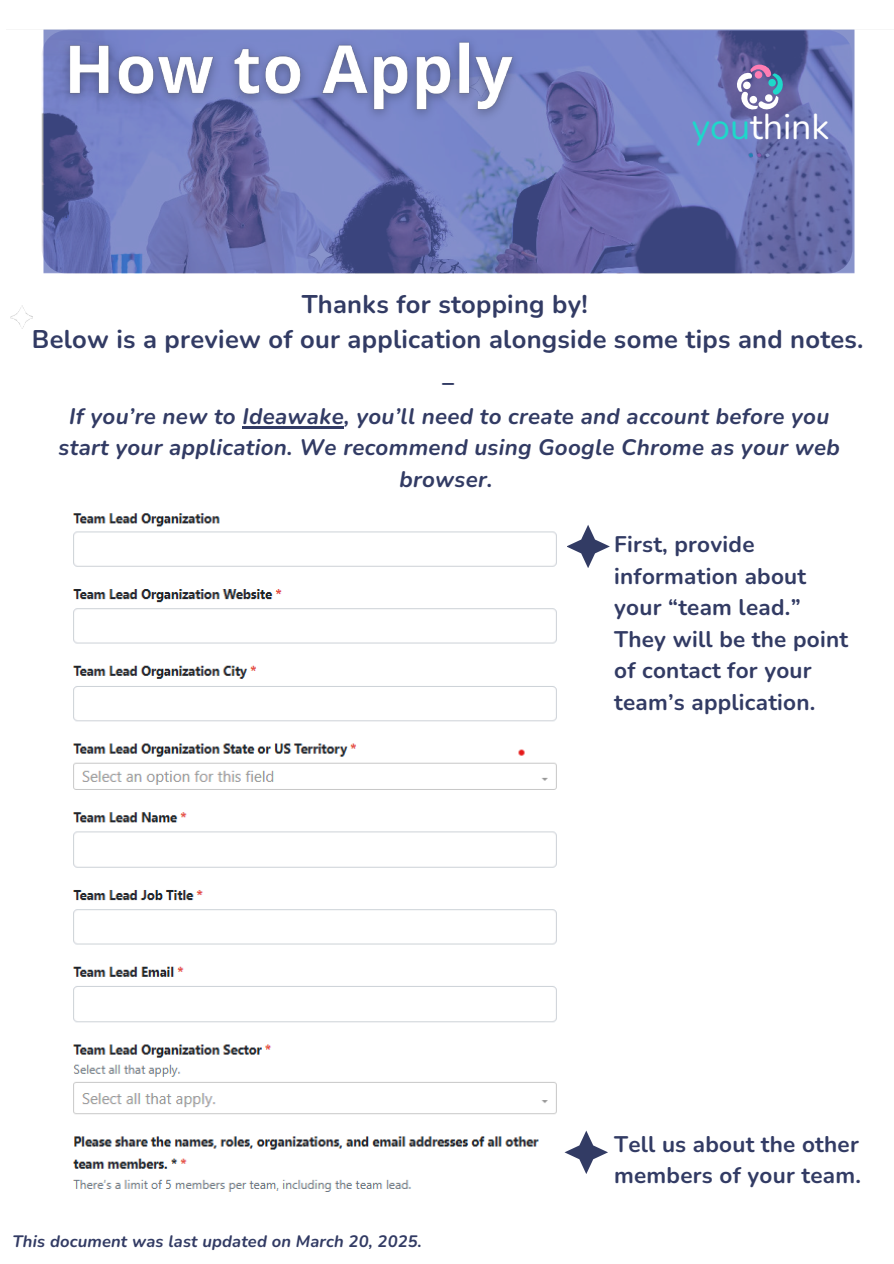
<style>
.page{position:relative;width:894px;height:1264px;background:#fff}
.page>*{position:absolute;margin:0;border:0;box-sizing:border-box;transform-origin:0 0}
.t1{font:35.7px "Nunito";color:#fff}
.t2{font:700 25.5px/34.8px "Nunito";letter-spacing:.01em;color:#323b64;text-align:center}
.t3{font:700 22.5px/31.5px "Nunito";letter-spacing:.01em;color:#323b64}
.t4{font:italic 700 22.35px/31.2px "Nunito";letter-spacing:.015em;color:#323b64;text-align:center}
.t5{font:italic 700 16.5px "Nunito";letter-spacing:.01em;color:#323b64}
.s1{color:#1ed8ca}
</style>
<div class="page">
<img style="left:11px;top:305px;width:21px;height:22px">
<img style="left:41px;top:29px;width:814px;height:245px">
<svg style="left:732px;top:65px;width:53px;height:48px"></svg>
<svg style="left:567px;top:525px;width:42px;height:43px"></svg>
<img style="left:73px;top:513px;width:484px;height:679px">
<hr style="left:242px;top:426px;width:102px;height:2px;background:#323b64">
<img style="left:53px;top:29px;width:478px;height:101px">
<svg style="left:564px;top:1130px;width:44px;height:44px"></svg>
<h1 class="t1" style="left:691px;top:102px;width:139px"><span class="s1">you</span>think</h1>
<p class="t2" style="left:32px;top:286px;width:833px">Thanks for stopping by!<br>Below is a preview of our application alongside some tips and notes. _</p>
<p class="t4" style="left:59px;top:400px;width:782px">If you’re new to Ideawake, you’ll need to create and account before you start your application. We recommend using Google Chrome as your web browser.</p>
<p class="t3" style="left:614px;top:528px;width:235px">First, provide information about your “team lead.”<br>They will be the point of contact for your team’s application.</p>
<p class="t5" style="left:13px;top:1229px;width:411px">This document was last updated on March 20, 2025.</p>
<p class="t3" style="left:614px;top:1127px;width:248px">Tell us about the other members of your team.</p>
</div>
